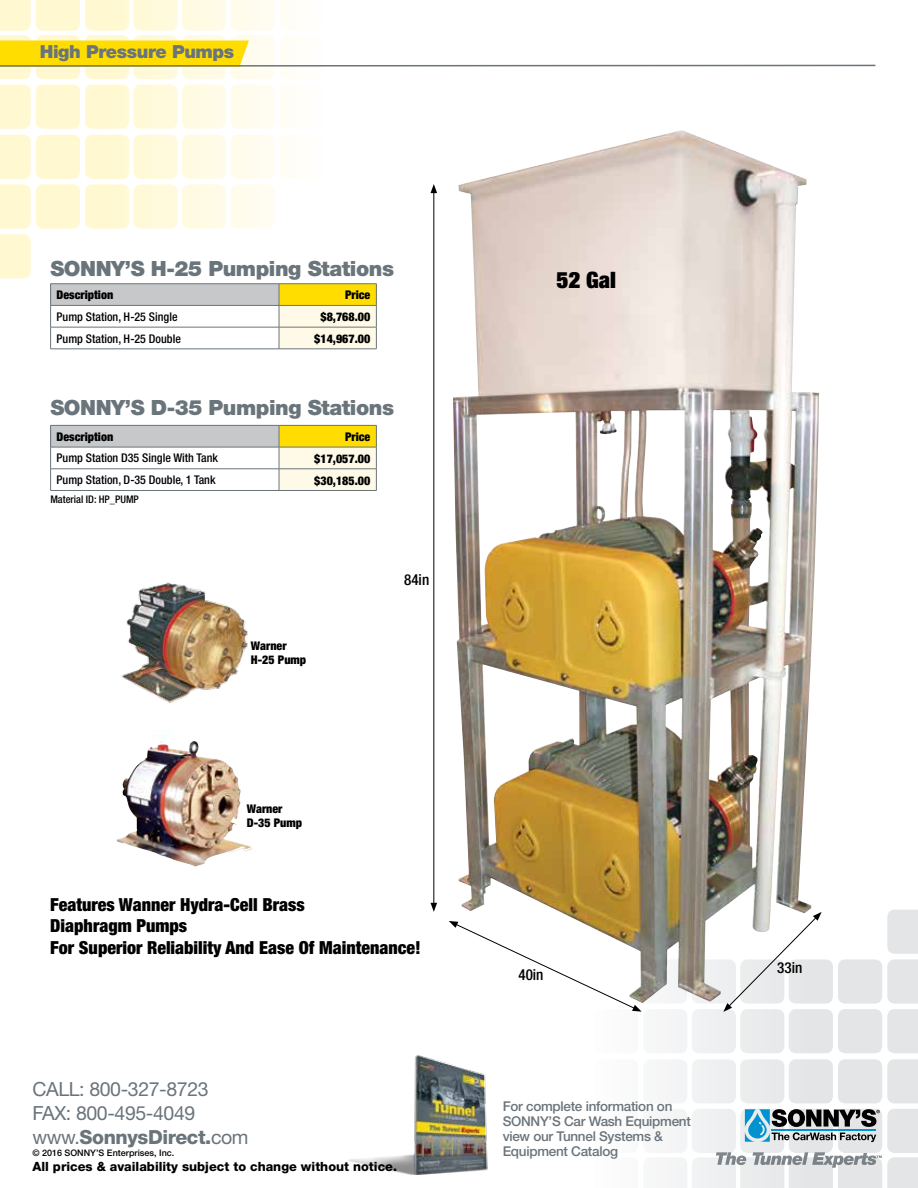
<style>
.page{position:relative;width:918px;height:1188px;background:#fff}
.page>*{position:absolute;margin:0;border:0;box-sizing:border-box;transform-origin:0 0}
.t1{font:900 expanded 22.65px "Helvetica Neue";color:#000}
.t2{font:900 21px "Helvetica Neue";letter-spacing:-.02em;color:#6a747b}
.t3{font:19.5px/24px "Helvetica Neue";letter-spacing:-.02em;color:#6a747b}
.t4{font:900 condensed 18px/21.6px "Helvetica Neue";color:#000}
.t5{font:900 18px "Helvetica Neue";letter-spacing:-.02em;color:#6a747b}
.t6{font:500 condensed 15.15px "Helvetica Neue";color:#000}
.t7{font:500 13.5px/15px "Helvetica Neue";letter-spacing:-.02em;color:#6a747b}
.t8{font:800 12.75px "Helvetica Neue";color:#000}
.t9{font:500 condensed 12px "Helvetica Neue";color:#000}
.t10{font:900 condensed 12px/14.4px "Helvetica Neue";color:#000}
.t11{font:500 condensed 10.5px "Helvetica Neue";color:#000}
.t12{font:500 9px "Helvetica Neue";color:#000}
.s1{font-weight:800}
</style>
<div class="page">
<svg style="left:0;top:0;width:283px;height:278px"></svg>
<svg style="left:671px;top:910px;width:247px;height:278px;fill:#ebeced"></svg>
<svg style="left:745px;top:1109px;width:135px;height:33px;background:#748d97"></svg>
<svg style="left:716px;top:1152px;width:30px;height:13px"></svg>
<svg style="left:752px;top:1152px;width:130px;height:16px"></svg>
<svg style="left:0;top:40px;width:876px;height:27px"></svg>
<img style="left:348px;top:1055px;width:140px;height:120px">
<hr style="left:50px;top:425px;width:229px;height:1px;background:#6a747b">
<hr style="left:279px;top:425px;width:98px;height:1px;background:#6a747b">
<hr style="left:50px;top:490px;width:229px;height:1px;background:#6a747b">
<svg style="left:50px;top:426px;width:327px;height:64px"></svg>
<hr style="left:279px;top:490px;width:98px;height:1px;background:#6a747b">
<hr style="left:50px;top:283px;width:229px;height:1px;background:#6a747b">
<hr style="left:279px;top:283px;width:98px;height:1px;background:#6a747b">
<hr style="left:50px;top:349px;width:229px;height:1px;background:#6a747b">
<svg style="left:50px;top:284px;width:327px;height:65px"></svg>
<hr style="left:279px;top:349px;width:98px;height:1px;background:#6a747b">
<img style="left:453px;top:130px;width:366px;height:873px">
<svg style="left:723px;top:912px;width:99px;height:100px"></svg>
<hr style="left:434px;top:191px;width:1px;height:714px;background:#000">
<svg style="left:431px;top:184px;width:6px;height:9px"></svg>
<svg style="left:431px;top:903px;width:6px;height:9px"></svg>
<svg style="left:449px;top:921px;width:193px;height:91px"></svg>
<img style="left:116px;top:741px;width:136px;height:126px">
<img style="left:121px;top:582px;width:127px;height:121px">
<h3 class="t5" style="left:40px;top:41px;width:196px">High Pressure Pumps</h3>
<h2 class="t2" style="left:50px;top:256px;width:345px">SONNY’S H-25 Pumping Stations</h2>
<p class="t10" style="left:57px;top:288px;width:58px">Description</p>
<p class="t10" style="left:345px;top:288px;width:27px">Price</p>
<p class="t9" style="left:57px;top:309px;width:123px">Pump Station, H-25 Single</p>
<p class="t10" style="left:320px;top:309px;width:51px">$8,768.00</p>
<p class="t9" style="left:57px;top:331px;width:126px">Pump Station, H-25 Double</p>
<p class="t10" style="left:314px;top:331px;width:58px">$14,967.00</p>
<h2 class="t2" style="left:50px;top:395px;width:345px">SONNY’S D-35 Pumping Stations</h2>
<p class="t10" style="left:57px;top:429px;width:58px">Description</p>
<p class="t10" style="left:345px;top:429px;width:27px">Price</p>
<p class="t9" style="left:57px;top:451px;width:163px">Pump Station D35 Single With Tank</p>
<p class="t10" style="left:314px;top:451px;width:58px">$17,057.00</p>
<p class="t9" style="left:57px;top:473px;width:160px">Pump Station, D-35 Double, 1 Tank</p>
<p class="t10" style="left:314px;top:473px;width:58px">$30,185.00</p>
<p class="t11" style="left:50px;top:493px;width:90px">Material ID: HP_PUMP</p>
<p class="t10" style="left:251px;top:638px;width:57px">Warner<br>H-25 Pump</p>
<p class="t10" style="left:247px;top:801px;width:57px">Warner<br>D-35 Pump</p>
<p class="t6" style="left:404px;top:570px;width:27px">84in</p>
<h3 class="t4" style="left:50px;top:893px;width:372px">Features Wanner Hydra-Cell Brass<br>Diaphragm Pumps<br>For Superior Reliability And Ease Of Maintenance!</h3>
<h3 class="t3" style="left:32px;top:1076px;width:218px">CALL: 800-327-8723<br>FAX: 800-495-4049 www.<span class="s1">SonnysDirect.</span>com</h3>
<p class="t12" style="left:32px;top:1147px;width:143px">© 2016 SONNY’S Enterprises, Inc.</p>
<p class="t8" style="left:32px;top:1159px;width:366px">All prices &amp; availability subject to change without notice.</p>
<h1 class="t1" style="left:557px;top:266px;width:61px">52 Gal</h1>
<p class="t6" style="left:518px;top:965px;width:27px">40in</p>
<p class="t7" style="left:503px;top:1099px;width:190px">For complete information on<br>SONNY’S Car Wash Equipment view our Tunnel Systems &amp;<br>Equipment Catalog</p>
<p class="t6" style="left:777px;top:959px;width:27px">33in</p>
</div>
